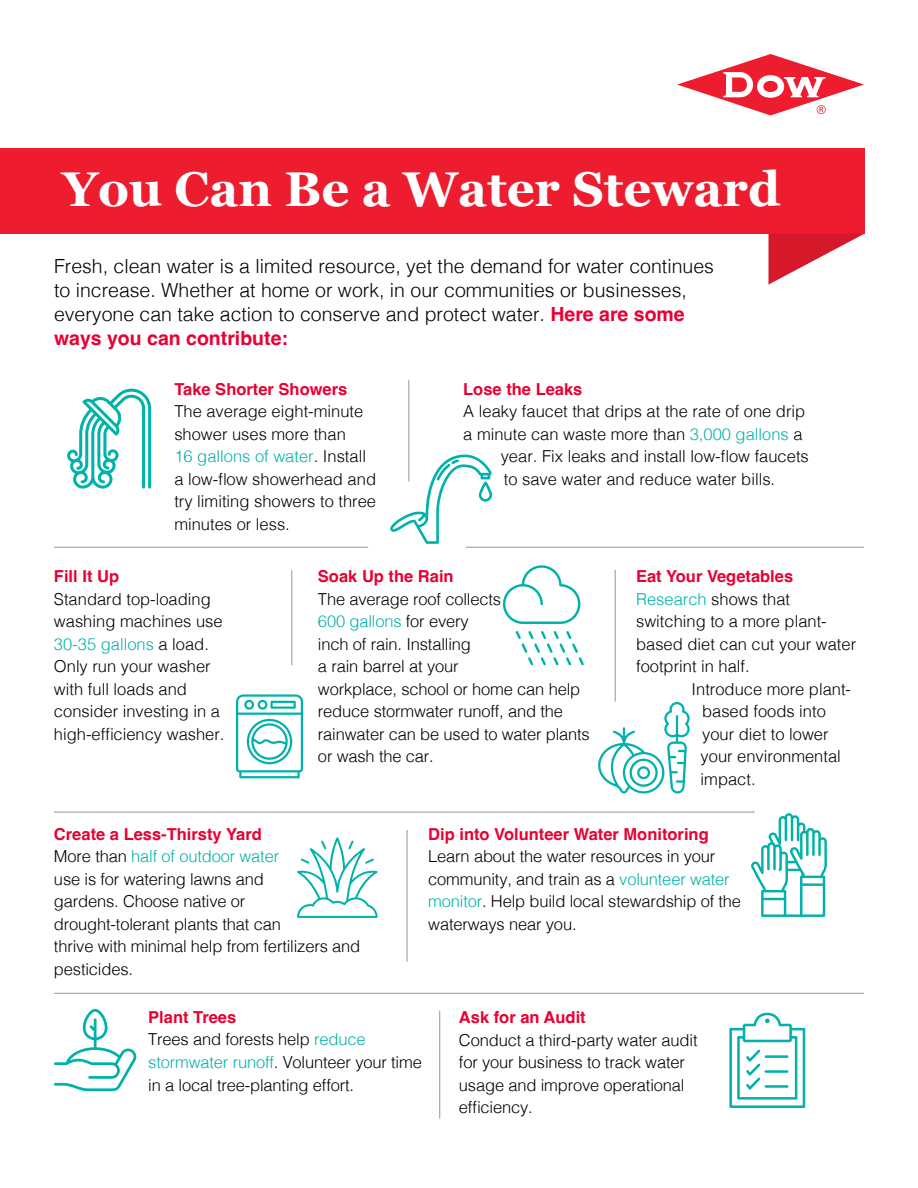
<style>
.page{position:relative;width:918px;height:1188px;background:#fff}
.page>*{position:absolute;margin:0;border:0;box-sizing:border-box;transform-origin:0 0}
.t1{font:700 48.75px "Georgia";color:#fff}
.t2{font:300 19.5px/24px "Helvetica";color:#000}
.t3{font:300 16.5px/22.5px "Helvetica";letter-spacing:-.01em;color:#000}
.t4{font:700 16.5px "Helvetica";color:#e80033}
.s1{font-weight:700;color:#e80033}
.s2{color:#00b2a9}
</style>
<div class="page">
<div style="left:0;top:148px;width:865px;height:86px;background:#ed1c2f"></div>
<svg style="left:768px;top:234px;width:96px;height:51px"></svg>
<svg style="left:677px;top:54px;width:187px;height:61px"></svg>
<svg style="left:67px;top:389px;width:84px;height:100px"></svg>
<svg style="left:390px;top:455px;width:102px;height:89px"></svg>
<hr style="left:409px;top:380px;width:1px;height:102px;background:#939598">
<hr style="left:54px;top:547px;width:314px;height:1px;background:#939598">
<hr style="left:54px;top:812px;width:701px;height:1px;background:#939598">
<hr style="left:54px;top:993px;width:810px;height:1px;background:#939598">
<hr style="left:466px;top:547px;width:398px;height:1px;background:#939598">
<hr style="left:292px;top:570px;width:1px;height:95px;background:#939598">
<hr style="left:615px;top:570px;width:1px;height:132px;background:#939598">
<hr style="left:407px;top:830px;width:1px;height:132px;background:#939598">
<hr style="left:439px;top:1011px;width:1px;height:108px;background:#939598">
<svg style="left:236px;top:694px;width:67px;height:84px"></svg>
<svg style="left:503px;top:565px;width:77px;height:59px"></svg>
<svg style="left:516px;top:631px;width:68px;height:34px"></svg>
<svg style="left:598px;top:702px;width:92px;height:92px"></svg>
<svg style="left:297px;top:837px;width:81px;height:81px"></svg>
<svg style="left:751px;top:813px;width:76px;height:104px"></svg>
<svg style="left:54px;top:1009px;width:83px;height:82px"></svg>
<svg style="left:729px;top:1013px;width:76px;height:95px"></svg>
<h1 class="t1" style="left:62px;top:153px;width:720px">You Can Be a Water Steward</h1>
<p class="t2" style="left:54px;top:252px;width:662px">Fresh, clean water is a limited resource, yet the demand for water continues to increase. Whether at home or work, in our communities or businesses, everyone can take action to conserve and protect water. <span class="s1">Here are some ways you can contribute:</span></p>
<p class="t4" style="left:174px;top:379px;width:175px">Take Shorter Showers</p>
<p class="t3" style="left:174px;top:399px;width:203px">The average eight-minute shower uses more than<br><span class="s2">16 gallons of water</span>. Install a low-flow showerhead and try limiting showers to three minutes or less.</p>
<p class="t4" style="left:463px;top:379px;width:121px">Lose the Leaks</p>
<p class="t3" style="left:463px;top:399px;width:344px">A leaky faucet that drips at the rate of one drip</p>
<p class="t3" style="left:463px;top:422px;width:341px">a minute can waste more than <span class="s2">3,000 gallons</span> a</p>
<p class="t3" style="left:501px;top:444px;width:310px">year. Fix leaks and install low-flow faucets</p>
<p class="t3" style="left:504px;top:467px;width:273px">to save water and reduce water bills.</p>
<p class="t4" style="left:54px;top:566px;width:67px">Fill It Up</p>
<p class="t3" style="left:54px;top:586px;width:172px">Standard top-loading washing machines use<br><span class="s2">30-35 gallons</span> a load.<br>Only run your washer with full loads and consider investing in a high-efficiency washer.</p>
<p class="t4" style="left:318px;top:566px;width:137px">Soak Up the Rain</p>
<p class="t3" style="left:318px;top:586px;width:273px">The average roof collects<br><span class="s2">600 gallons</span> for every<br>inch of rain. Installing<br>a rain barrel at your<br>workplace, school or home can help reduce stormwater runoff, and the rainwater can be used to water plants or wash the car.</p>
<p class="t3" style="left:636px;top:564px;width:222px"><span class="s1">Eat Your Vegetables<br></span><span class="s2">Research</span> shows that switching to a more plant&shy;based diet can cut your water footprint in half.</p>
<p class="t3" style="left:701px;top:677px;width:152px;text-indent:-9px">Introduce more plant&shy;based foods into your diet to lower your environmental impact.</p>
<p class="t3" style="left:54px;top:821px;width:308px"><span class="s1">Create a Less-Thirsty Yard<br></span>More than <span class="s2">half of outdoor water<br></span>use is for watering lawns and<br>gardens. Choose native or drought-tolerant plants that can<br>thrive with minimal help from fertilizers and pesticides.</p>
<p class="t3" style="left:148px;top:1005px;width:275px"><span class="s1">Plant Trees<br></span>Trees and forests help <span class="s2">reduce stormwater runoff</span>. Volunteer your time in a local tree-planting effort.</p>
<p class="t4" style="left:459px;top:1007px;width:128px">Ask for an Audit</p>
<p class="t4" style="left:428px;top:824px;width:282px">Dip into Volunteer Water Monitoring</p>
<p class="t3" style="left:428px;top:844px;width:314px">Learn about the water resources in your community, and train as a <span class="s2">volunteer water monitor</span>. Help build local stewardship of the waterways near you.</p>
<p class="t3" style="left:459px;top:1027px;width:240px">Conduct a third-party water audit for your business to track water usage and improve operational efficiency.</p>
</div>
